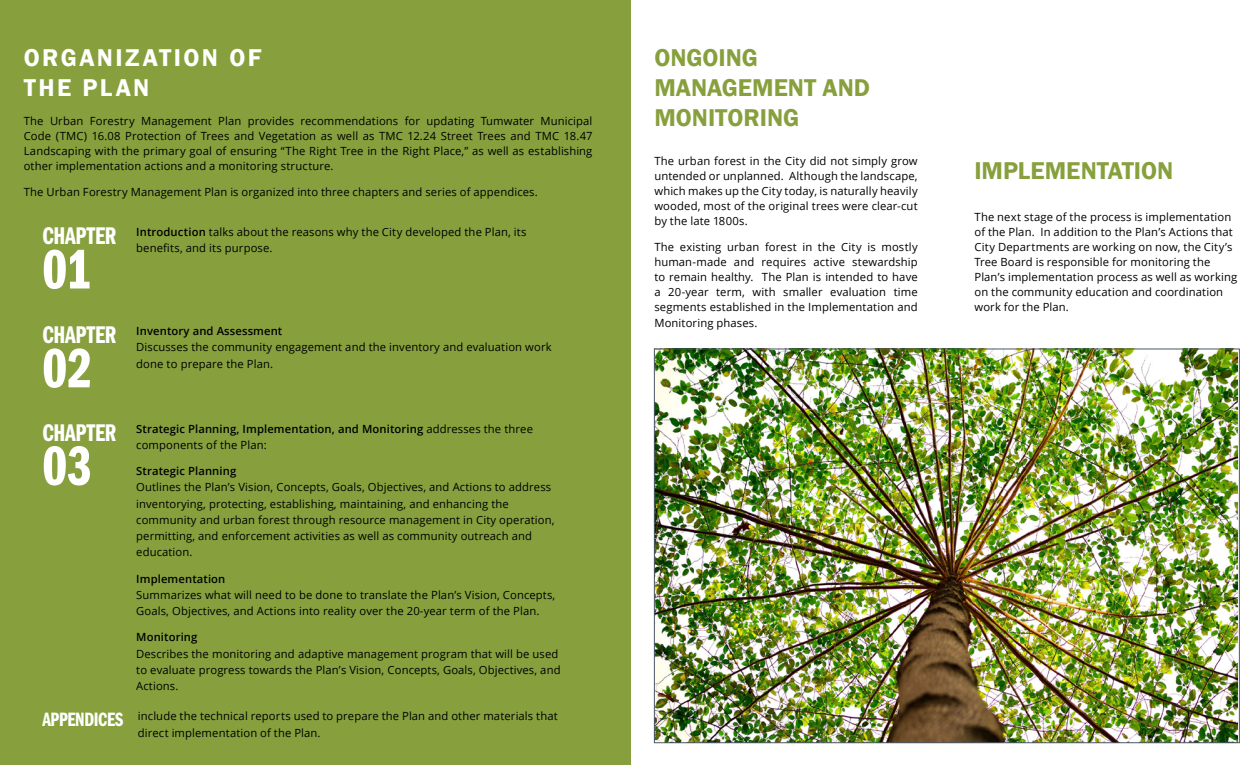
<style>
.page{position:relative;width:1260px;height:765px;background:#fff}
.page>*{position:absolute;margin:0;border:0;box-sizing:border-box;transform-origin:0 0}
.Numbes{font:57.5px "Franklin Gothic URW Com Dem";color:#fff}
.Heading{font:600 25px/30px "Franklin Gothic";color:#87a03d}
.Heading-2{font:600 25px/30px "Franklin Gothic";letter-spacing:.095em;color:#fff}
.Heading-3{font:25px "Franklin Gothic URW Com Dem";letter-spacing:-.015em;color:#fff}
.Heading-4{font:20px "Franklin Gothic URW Com Dem";letter-spacing:-.02em;color:#fff}
.Body{font:11.25px/15px "Open Sans";letter-spacing:.01em;color:#000}
.Body-2{font:600 11.25px/16.2px "Open Sans";letter-spacing:.01em;color:#000}
.Bullet_list_CAPs{font:11.25px "Open Sans";letter-spacing:.01em;color:#000}
.s1{font-weight:600}
.s2{font-weight:400}
</style>
<div class="page">
<div style="left:0;top:0;width:631px;height:765px;background:#87a03d"></div>
<img style="left:656px;top:351px;width:582px;height:390px">
<p class="Heading-2" style="left:24px;top:43px;width:239px">ORGANIZATION OF<br>THE PLAN</p>
<p class="Heading" style="left:654px;top:43px;width:217px">ONGOING<br>MANAGEMENT AND</p>
<p class="Body" style="left:24px;top:113px;width:570px">The Urban Forestry Management Plan provides recommendations for updating Tumwater Municipal</p>
<p class="Heading" style="left:654px;top:103px;width:146px">MONITORING</p>
<p class="Body" style="left:24px;top:128px;width:570px;text-align:justify">Code (TMC) 16.08 Protection of Trees and Vegetation as well as TMC 12.24 Street Trees and TMC 18.47<br>Landscaping with the primary goal of ensuring “The Right Tree in the Right Place,” as well as establishing other implementation actions and a monitoring structure.</p>
<p class="Bullet_list_CAPs" style="left:24px;top:184px;width:516px">The Urban Forestry Management Plan is organized into three chapters and series of appendices.</p>
<p class="Body" style="left:654px;top:153px;width:265px;text-align:justify">The urban forest in the City did not simply grow untended or unplanned. Although the landscape, which makes up the City today, is naturally heavily wooded, most of the original trees were clear-cut by the late 1800s.</p>
<p class="Body" style="left:654px;top:239px;width:265px;text-align:justify">The existing urban forest in the City is mostly human-made and requires active stewardship to remain healthy. The Plan is intended to have a 20-year term, with smaller evaluation time segments established in the Implementation and</p>
<p class="Body" style="left:654px;top:315px;width:105px">Monitoring phases.</p>
<p class="Heading-3" style="left:43px;top:219px;width:75px">CHAPTER</p>
<p class="Body" style="left:136px;top:224px;width:392px;line-height:16.2px"><span class="s1">Introduction</span> talks about the reasons why the City developed the Plan, its benefits, and its purpose.</p>
<p class="Numbes" style="left:43px;top:229px;width:50px">01</p>
<p class="Heading-3" style="left:43px;top:317px;width:75px">CHAPTER</p>
<p class="Body" style="left:136px;top:323px;width:417px;line-height:16.2px"><span class="s1">Inventory and Assessment<br></span>Discusses the community engagement and the inventory and evaluation work done to prepare the Plan.</p>
<p class="Numbes" style="left:43px;top:328px;width:50px">02</p>
<p class="Heading-3" style="left:43px;top:415px;width:75px">CHAPTER</p>
<p class="Numbes" style="left:43px;top:426px;width:50px">03</p>
<p class="Body-2" style="left:136px;top:420px;width:398px">Strategic Planning, Implementation, and Monitoring <span class="s2">addresses the three components of the Plan:</span></p>
<p class="Body" style="left:136px;top:463px;width:420px;line-height:16.2px"><span class="s1">Strategic Planning<br></span>Outlines the Plan’s Vision, Concepts, Goals, Objectives, and Actions to address inventorying, protecting, establishing, maintaining, and enhancing the community and urban forest through resource management in City operation, permitting, and enforcement activities as well as community outreach and education.</p>
<p class="Body" style="left:136px;top:570px;width:421px;line-height:16.2px"><span class="s1">Implementation<br></span>Summarizes what will need to be done to translate the Plan’s Vision, Concepts,<br>Goals, Objectives, and Actions into reality over the 20-year term of the Plan.</p>
<p class="Body" style="left:136px;top:629px;width:426px;line-height:16.2px"><span class="s1">Monitoring<br></span>Describes the monitoring and adaptive management program that will be used to evaluate progress towards the Plan’s Vision, Concepts, Goals, Objectives, and Actions.</p>
<p class="Heading-4" style="left:43px;top:705px;width:82px">APPENDICES</p>
<p class="Body" style="left:138px;top:708px;width:421px;line-height:16.2px">include the technical reports used to prepare the Plan and other materials that direct implementation of the Plan.</p>
<p class="Heading" style="left:974px;top:156px;width:200px">IMPLEMENTATION</p>
<p class="Body" style="left:974px;top:209px;width:264px">The next stage of the process is implementation of the Plan. In addition to the Plan’s Actions that City Departments are working on now, the City’s Tree Board is responsible for monitoring the Plan’s implementation process as well as working on the community education and coordination work for the Plan.</p>
</div>
